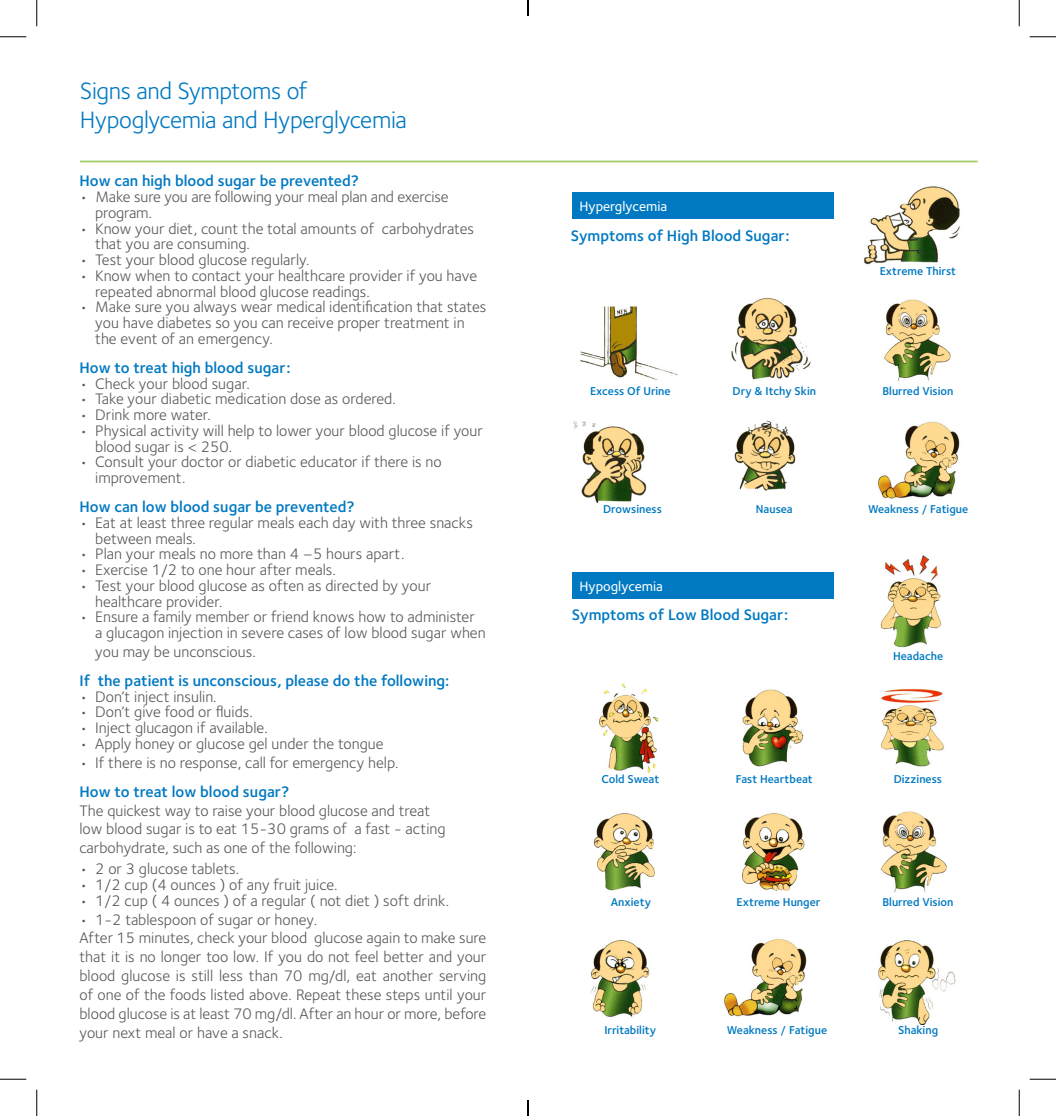
<style>
.page{position:relative;width:1056px;height:1116px;background:#fff}
.page>*{position:absolute;margin:0;border:0;box-sizing:border-box;transform-origin:0 0}
.Inner_-_Heading_2{font:24.5px/29.8px "Foundry Sterling";letter-spacing:-.015em;color:#0079c2}
.t1{font:15.75px/18.9px "Foundry Sterling";color:#57585a}
.t2{font:600 15.75px "Foundry Sterling";color:#0079c2}
.t3{font:500 14px "Foundry Sterling";color:#fff}
.t4{font:600 11.72px "Foundry Sterling";color:#0079c2}
</style>
<div class="page">
<div style="left:572px;top:192px;width:262px;height:27px;background:#0079c2"></div>
<div style="left:572px;top:572px;width:262px;height:27px;background:#0079c2"></div>
<img style="left:884px;top:299px;width:67px;height:82px">
<img style="left:880px;top:811px;width:67px;height:82px">
<img style="left:878px;top:421px;width:82px;height:78px">
<img style="left:724px;top:939px;width:83px;height:78px">
<img style="left:580px;top:306px;width:98px;height:74px">
<img style="left:742px;top:689px;width:62px;height:78px">
<img style="left:599px;top:683px;width:60px;height:90px">
<img style="left:593px;top:813px;width:62px;height:78px">
<img style="left:880px;top:689px;width:64px;height:78px">
<img style="left:880px;top:555px;width:62px;height:93px">
<img style="left:742px;top:813px;width:63px;height:78px">
<img style="left:590px;top:940px;width:60px;height:77px">
<img style="left:731px;top:298px;width:80px;height:82px">
<img style="left:734px;top:420px;width:62px;height:71px">
<img style="left:878px;top:940px;width:78px;height:84px">
<img style="left:864px;top:186px;width:96px;height:79px">
<img style="left:573px;top:421px;width:74px;height:83px">
<hr style="left:80px;top:161px;width:897px;height:1px;background:#9fce66">
<svg style="left:0;top:36px;width:26px;height:1px"></svg>
<svg style="left:1029px;top:36px;width:27px;height:1px"></svg>
<svg style="left:0;top:1078px;width:26px;height:1px"></svg>
<svg style="left:1029px;top:1078px;width:27px;height:1px"></svg>
<svg style="left:36px;top:0;width:1px;height:26px"></svg>
<svg style="left:36px;top:1089px;width:1px;height:26px"></svg>
<svg style="left:1019px;top:0;width:1px;height:26px"></svg>
<svg style="left:1019px;top:1089px;width:1px;height:26px"></svg>
<svg style="left:527px;top:0;width:2px;height:16px"></svg>
<svg style="left:527px;top:1100px;width:2px;height:15px"></svg>
<p class="Inner_-_Heading_2" style="left:80px;top:75px;width:328px">Signs and Symptoms of<br>Hypoglycemia and Hyperglycemia</p>
<p class="t2" style="left:79px;top:172px;width:281px">How can high blood sugar be prevented?</p>
<p class="t1" style="left:95px;top:187px;width:355px">Make sure you are following your meal plan and exercise</p>
<p class="t1" style="left:79px;top:187px;width:10px">•</p>
<p class="t1" style="left:95px;top:203px;width:58px">program.</p>
<p class="t1" style="left:95px;top:219px;width:281px">Know your diet, count the total amounts of</p>
<p class="t1" style="left:382px;top:219px;width:94px">carbohydrates</p>
<p class="t1" style="left:79px;top:219px;width:10px">•</p>
<p class="t1" style="left:95px;top:234px;width:156px">that you are consuming.</p>
<p class="t1" style="left:95px;top:250px;width:216px">Test your blood glucose regularly.</p>
<p class="t1" style="left:79px;top:250px;width:10px">•</p>
<p class="t1" style="left:95px;top:266px;width:384px">Know when to contact your healthcare provider if you have</p>
<p class="t1" style="left:79px;top:266px;width:10px">•</p>
<p class="t1" style="left:95px;top:282px;width:276px">repeated abnormal blood glucose readings.</p>
<p class="t1" style="left:95px;top:297px;width:393px">Make sure you always wear medical identification that states</p>
<p class="t1" style="left:79px;top:297px;width:10px">•</p>
<p class="t1" style="left:95px;top:315px;width:371px;line-height:15.8px">you have diabetes so you can receive proper treatment in the event of an emergency.</p>
<p class="t2" style="left:79px;top:358px;width:213px">How to treat high blood sugar:</p>
<p class="t1" style="left:95px;top:373px;width:156px">Check your blood sugar.</p>
<p class="t1" style="left:79px;top:373px;width:10px">•</p>
<p class="t1" style="left:95px;top:389px;width:302px">Take your diabetic medication dose as ordered.</p>
<p class="t1" style="left:79px;top:389px;width:10px">•</p>
<p class="t1" style="left:95px;top:405px;width:117px">Drink more water.</p>
<p class="t1" style="left:79px;top:405px;width:10px">•</p>
<p class="t1" style="left:95px;top:421px;width:389px">Physical activity will help to lower your blood glucose if your</p>
<p class="t1" style="left:79px;top:421px;width:10px">•</p>
<p class="t1" style="left:95px;top:436px;width:138px">blood sugar is &gt; 250.</p>
<p class="t1" style="left:95px;top:452px;width:348px">Consult your doctor or diabetic educator if there is no</p>
<p class="t1" style="left:79px;top:452px;width:10px">•</p>
<p class="t1" style="left:95px;top:468px;width:92px">improvement.</p>
<p class="t2" style="left:79px;top:497px;width:277px">How can low blood sugar be prevented?</p>
<p class="t1" style="left:95px;top:513px;width:379px">Eat at least three regular meals each day with three snacks</p>
<p class="t1" style="left:79px;top:513px;width:10px">•</p>
<p class="t1" style="left:95px;top:528px;width:102px">between meals.</p>
<p class="t1" style="left:95px;top:544px;width:311px">Plan your meals no more than 4 –5 hours apart.</p>
<p class="t1" style="left:79px;top:544px;width:10px">•</p>
<p class="t1" style="left:95px;top:560px;width:242px">Exercise 1/2 to one hour after meals.</p>
<p class="t1" style="left:79px;top:560px;width:10px">•</p>
<p class="t1" style="left:95px;top:576px;width:337px">Test your blood glucose as often as directed by your</p>
<p class="t1" style="left:79px;top:576px;width:10px">•</p>
<p class="t1" style="left:95px;top:591px;width:129px">healthcare provider.</p>
<p class="t1" style="left:95px;top:607px;width:381px">Ensure a family member or friend knows how to administer</p>
<p class="t1" style="left:79px;top:607px;width:10px">•</p>
<p class="t1" style="left:95px;top:623px;width:392px">a glucagon injection in severe cases of low blood sugar when you may be unconscious.</p>
<p class="t2" style="left:98px;top:671px;width:353px">the patient is unconscious, please do the following:</p>
<p class="t2" style="left:79px;top:671px;width:12px">If</p>
<p class="t1" style="left:95px;top:686px;width:123px">Don t’ inject insulin.</p>
<p class="t1" style="left:79px;top:686px;width:10px">•</p>
<p class="t1" style="left:95px;top:702px;width:159px">Don t’ give food or fluids.</p>
<p class="t1" style="left:79px;top:702px;width:10px">•</p>
<p class="t1" style="left:95px;top:718px;width:174px">Inject glucagon if available.</p>
<p class="t1" style="left:79px;top:718px;width:10px">•</p>
<p class="t1" style="left:95px;top:734px;width:290px">Apply honey or glucose gel under the tongue</p>
<p class="t1" style="left:79px;top:734px;width:10px">•</p>
<p class="t1" style="left:95px;top:752px;width:305px">If there is no response, call for emergency help.</p>
<p class="t1" style="left:79px;top:752px;width:10px">•</p>
<p class="t2" style="left:79px;top:782px;width:211px">How to treat low blood sugar?</p>
<p class="t1" style="left:354px;top:800px;width:93px;text-indent:-275px">The quickest way to raise your blood glucose and treat<br>a fast - acting</p>
<p class="t1" style="left:79px;top:819px;width:278px">low blood sugar is to eat 15-30 grams of carbohydrate, such as one of the following:</p>
<p class="t1" style="left:95px;top:890px;width:356px">1/2 cup ( 4 ounces ) of a regular ( not diet ) soft drink.</p>
<p class="t1" style="left:95px;top:859px;width:145px">2 or 3 glucose tablets.</p>
<p class="t1" style="left:79px;top:859px;width:10px">•</p>
<p class="t1" style="left:95px;top:874px;width:244px">1/2 cup (4 ounces ) of any fruit juice.</p>
<p class="t1" style="left:79px;top:874px;width:10px">•</p>
<p class="t1" style="left:79px;top:890px;width:10px">•</p>
<p class="t1" style="left:95px;top:909px;width:223px">1-2 tablespoon of sugar or honey.</p>
<p class="t1" style="left:79px;top:909px;width:10px">•</p>
<p class="t1" style="left:79px;top:928px;width:408px;text-align:justify">After 15 minutes, check your blood glucose again to make sure that isit no longer too low If. you do not feel better and your blood glucose is still less than 70 mg/dl, eat another serving of one of the foods listed above. Repeat these steps until your blood glucose is at least 70 mg/dl. After an hour or more, before your next meal or have a snack.</p>
<p class="t3" style="left:579px;top:198px;width:89px">Hyperglycemia</p>
<p class="t2" style="left:571px;top:226px;width:220px">Symptoms of High Blood Sugar:</p>
<p class="t4" style="left:879px;top:264px;width:78px">Extreme Thirst</p>
<p class="t4" style="left:590px;top:384px;width:82px">Excess Of Urine</p>
<p class="t4" style="left:732px;top:384px;width:85px">Dry &amp; Itchy Skin</p>
<p class="t4" style="left:882px;top:384px;width:73px">Blurred Vision</p>
<p class="t4" style="left:603px;top:502px;width:60px">Drowsiness</p>
<p class="t4" style="left:756px;top:502px;width:38px">Nausea</p>
<p class="t4" style="left:868px;top:502px;width:102px">Weakness / Fatigue</p>
<p class="t3" style="left:579px;top:577px;width:85px">Hypoglycemia</p>
<p class="t2" style="left:572px;top:605px;width:218px">Symptoms of Low Blood Sugar:</p>
<p class="t4" style="left:893px;top:649px;width:52px">Headache</p>
<p class="t4" style="left:601px;top:771px;width:59px">Cold Sweat</p>
<p class="t4" style="left:736px;top:771px;width:78px">Fast Heartbeat</p>
<p class="t4" style="left:893px;top:771px;width:50px">Dizziness</p>
<p class="t4" style="left:611px;top:895px;width:42px">Anxiety</p>
<p class="t4" style="left:736px;top:895px;width:86px">Extreme Hunger</p>
<p class="t4" style="left:882px;top:895px;width:73px">Blurred Vision</p>
<p class="t4" style="left:604px;top:1022px;width:53px">Irritability</p>
<p class="t4" style="left:727px;top:1022px;width:102px">Weakness / Fatigue</p>
<p class="t4" style="left:898px;top:1022px;width:42px">Shaking</p>
</div>
